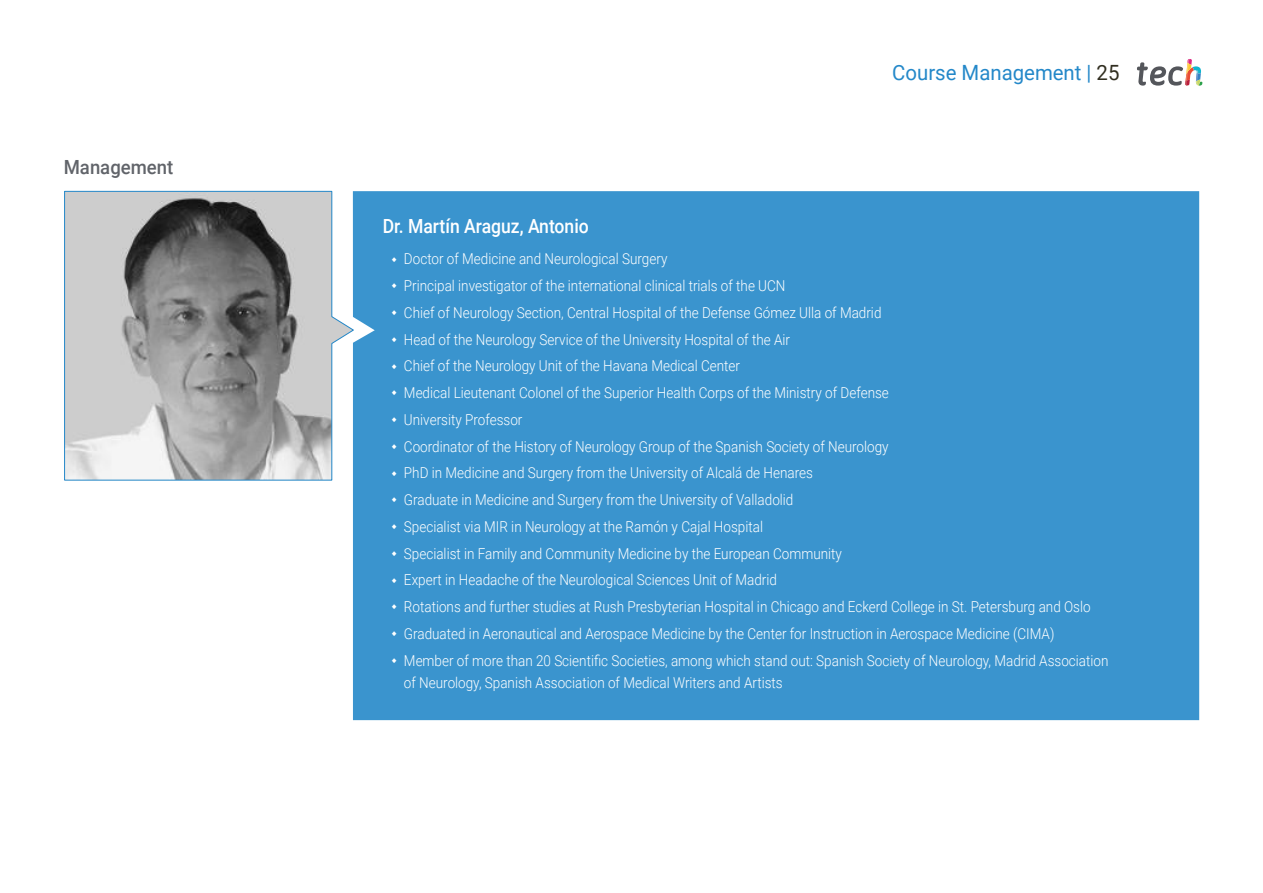
<style>
.page{position:relative;width:1263px;height:893px;background:#fff}
.page>*{position:absolute;margin:0;border:0;box-sizing:border-box;transform-origin:0 0}
.t1{font:21px "Roboto";color:#2488c9}
.t2{font:500 19.5px "Roboto";color:#fff;scale:.9 1}
.t3{font:500 19.5px "Roboto";color:#61646a;scale:.95 1}
.t4{font:300 15px/26.7px "Roboto";color:#fff;scale:.9 1}
.s1{color:#312e20}
</style>
<div class="page">
<svg style="left:64px;top:191px;width:289px;height:289px;background:#aaabac"></svg>
<div style="left:353px;top:191px;width:846px;height:529px;background:#3a94ce"></div>
<svg style="left:1137px;top:59px;width:65px;height:27px"></svg>
<svg style="left:392px;top:257px;width:5px;height:5px"></svg>
<svg style="left:392px;top:283px;width:5px;height:5px"></svg>
<svg style="left:392px;top:310px;width:5px;height:5px"></svg>
<svg style="left:392px;top:337px;width:5px;height:5px"></svg>
<svg style="left:392px;top:364px;width:5px;height:5px"></svg>
<svg style="left:392px;top:390px;width:5px;height:5px"></svg>
<svg style="left:392px;top:417px;width:5px;height:5px"></svg>
<svg style="left:392px;top:444px;width:5px;height:5px"></svg>
<svg style="left:392px;top:471px;width:5px;height:5px"></svg>
<svg style="left:392px;top:497px;width:5px;height:5px"></svg>
<svg style="left:392px;top:524px;width:5px;height:5px"></svg>
<svg style="left:392px;top:551px;width:5px;height:5px"></svg>
<svg style="left:392px;top:578px;width:5px;height:5px"></svg>
<svg style="left:392px;top:604px;width:5px;height:5px"></svg>
<svg style="left:392px;top:631px;width:5px;height:5px"></svg>
<svg style="left:392px;top:658px;width:5px;height:5px"></svg>
<h2 class="t3" style="left:64px;top:154px;width:117px">Management</h2>
<h1 class="t1" style="left:892px;top:57px;width:229px">Course Management | <span class="s1">25</span></h1>
<h2 class="t2" style="left:383px;top:212px;width:231px">Dr. Martín Araguz, Antonio</h2>
<p class="t4" style="left:404px;top:245px;width:784px">Doctor of Medicine and Neurological Surgery<br>Principal investigator of the international clinical trials of the UCN<br>Chief of Neurology Section, Central Hospital of the Defense Gómez Ulla of Madrid<br>Head of the Neurology Service of the University Hospital of the Air<br>Chief of the Neurology Unit of the Havana Medical Center<br>Medical Lieutenant Colonel of the Superior Health Corps of the Ministry of Defense<br>University Professor<br>Coordinator of the History of Neurology Group of the Spanish Society of Neurology<br>PhD in Medicine and Surgery from the University of Alcalá de Henares<br>Graduate in Medicine and Surgery from the University of Valladolid<br>Specialist via MIR in Neurology at the Ramón y Cajal Hospital<br>Specialist in Family and Community Medicine by the European Community<br>Expert in Headache of the Neurological Sciences Unit of Madrid<br>Rotations and further studies at Rush Presbyterian Hospital in Chicago and Eckerd College in St. Petersburg and Oslo Graduated in Aeronautical and Aerospace Medicine by the Center for Instruction in Aerospace Medicine (CIMA)<br>Member of more than 20 Scientific Societies, among which stand out: Spanish Society of Neurology, Madrid Association</p>
<p class="t4" style="left:404px;top:669px;width:422px">of Neurology, Spanish Association of Medical Writers and Artists</p>
</div>
